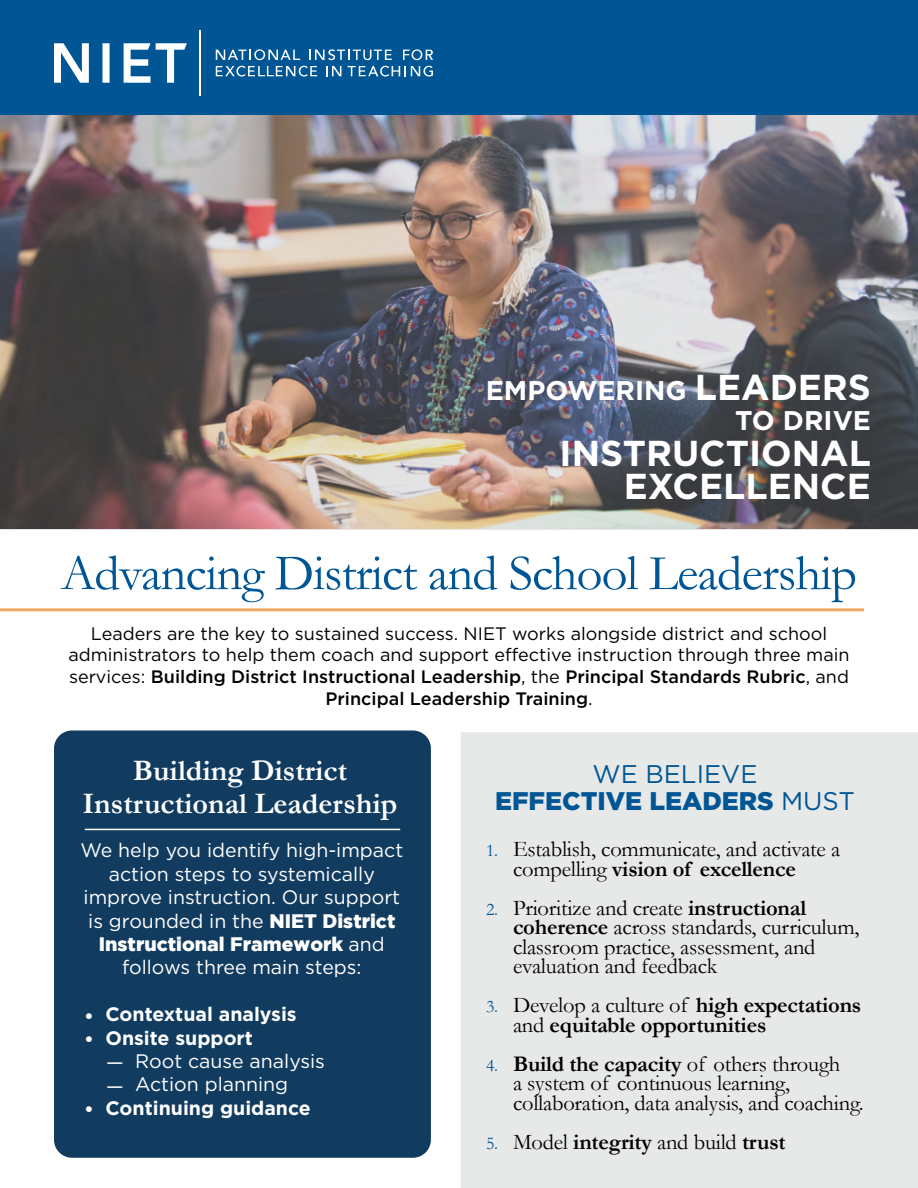
<style>
.page{position:relative;width:918px;height:1188px;background:#fff}
.page>*{position:absolute;margin:0;border:0;box-sizing:border-box;transform-origin:0 0}
.t1{font:51px "Garamond";letter-spacing:-.02em;color:#005695}
.t2{font:700 36px/33px "Gotham";color:#fff;text-align:right}
.t3{font:700 30px/33px "Garamond";color:#fff;text-align:center}
.t4{font:700 27px/30px "Gotham";color:#fff;text-align:right}
.t5{font:900 25.5px/27px "Gotham";color:#005695;text-align:center}
.t6{font:22.5px/19.5px "Garamond";letter-spacing:-.01em;color:#000}
.t7{font:700 22.5px/19.5px "Garamond";letter-spacing:-.01em;color:#000}
.t8{font:19.5px/23.4px "Gotham";color:#fff;text-align:center}
.t9{font:700 19.5px "Gotham";color:#fff}
.t10{font:18px/21.6px "Gotham";color:#000;text-align:center}
.s1{font-size:36px}
.s2{font-weight:500}
.s3{font-weight:900}
.s4{font-weight:400}
.s5{font-size:18px;color:#005695}
.s6{font-weight:700}
.s7{font-weight:400;font-size:18px;color:#005695}
</style>
<div class="page">
<img style="left:0;top:114px;width:918px;height:415px">
<hr style="left:0;top:608px;width:864px;height:3px;background:#f2a661">
<div style="left:460px;top:732px;width:458px;height:456px;background:#e7e9e9"></div>
<div style="left:0;top:0;width:918px;height:114px;background:#005695"></div>
<svg style="left:54px;top:43px;width:133px;height:40px"></svg>
<hr style="left:199px;top:30px;width:1px;height:66px;background:#fff">
<svg style="left:216px;top:66px;width:101px;height:11px"></svg>
<svg style="left:326px;top:66px;width:15px;height:10px"></svg>
<svg style="left:309px;top:49px;width:83px;height:11px"></svg>
<svg style="left:403px;top:49px;width:30px;height:11px"></svg>
<svg style="left:348px;top:66px;width:85px;height:11px"></svg>
<svg style="left:216px;top:49px;width:84px;height:11px"></svg>
<div style="left:54px;top:730px;width:377px;height:428px;background:#113c60;border-radius:18px"></div>
<hr style="left:85px;top:829px;width:315px;height:1px;background:#fff">
<p class="t4" style="left:486px;top:375px;width:387px">EMPOWERING <span class="s1">LEADERS<br></span>TO DRIVE</p>
<h2 class="t2" style="left:560px;top:436px;width:313px">INSTRUCTIONAL<br>EXCELLENCE</h2>
<h1 class="t1" style="left:61px;top:539px;width:798px">Advancing District and School Leadership</h1>
<p class="t10" style="left:68px;top:622px;width:783px">Leaders are the key to sustained success. NIET works alongside district and school administrators to help them coach and support effective instruction through three main services: <span class="s2">Building District Instructional Leadership</span>, the <span class="s2">Principal Standards Rubric</span>, and <span class="s2">Principal Leadership Training</span>.</p>
<h3 class="t3" style="left:82px;top:754px;width:316px">Building District<br>Instructional Leadership</h3>
<p class="t8" style="left:80px;top:838px;width:324px">We help you identify high-impact action steps to systemically improve instruction. Our support is grounded in the <span class="s3">NIET District<br>Instructional Framework</span> and follows three main steps:</p>
<p class="t9" style="left:84px;top:1001px;width:214px">• Contextual analysis</p>
<p class="t9" style="left:84px;top:1025px;width:170px">• Onsite support</p>
<p class="t8" style="left:106px;top:1049px;width:220px">— Root cause analysis</p>
<p class="t8" style="left:106px;top:1072px;width:184px">— Action planning</p>
<p class="t9" style="left:84px;top:1095px;width:228px">• Continuing guidance</p>
<p class="t5" style="left:495px;top:760px;width:361px"><span class="s4">WE BELIEVE<br></span>EFFECTIVE LEADERS <span class="s4">MUST</span></p>
<p class="t6" style="left:513px;top:839px;width:329px;text-indent:-27px"><span class="s5">1.</span> Establish, communicate, and activate a compelling <span class="s6">vision of excellence</span></p>
<p class="t6" style="left:513px;top:897px;width:348px;text-indent:-27px"><span class="s5">2.</span> Prioritize and create <span class="s6">instructional coherence</span> across standards, curriculum, classroom practice, assessment, and evaluation and feedback</p>
<p class="t7" style="left:513px;top:996px;width:350px;text-indent:-27px"><span class="s7">3.</span> <span class="s4">Develop a culture of</span> high expectations <span class="s4">and</span> equitable opportunities</p>
<p class="t6" style="left:513px;top:1053px;width:352px;text-indent:-27px"><span class="s5">4.</span> <span class="s6">Build the capacity</span> of others through<br>a system of continuous learning, collaboration, data analysis, and coaching.</p>
<p class="t7" style="left:486px;top:1132px;width:301px"><span class="s7">5.</span> <span class="s4">Model</span> integrity <span class="s4">and build</span> trust</p>
</div>
